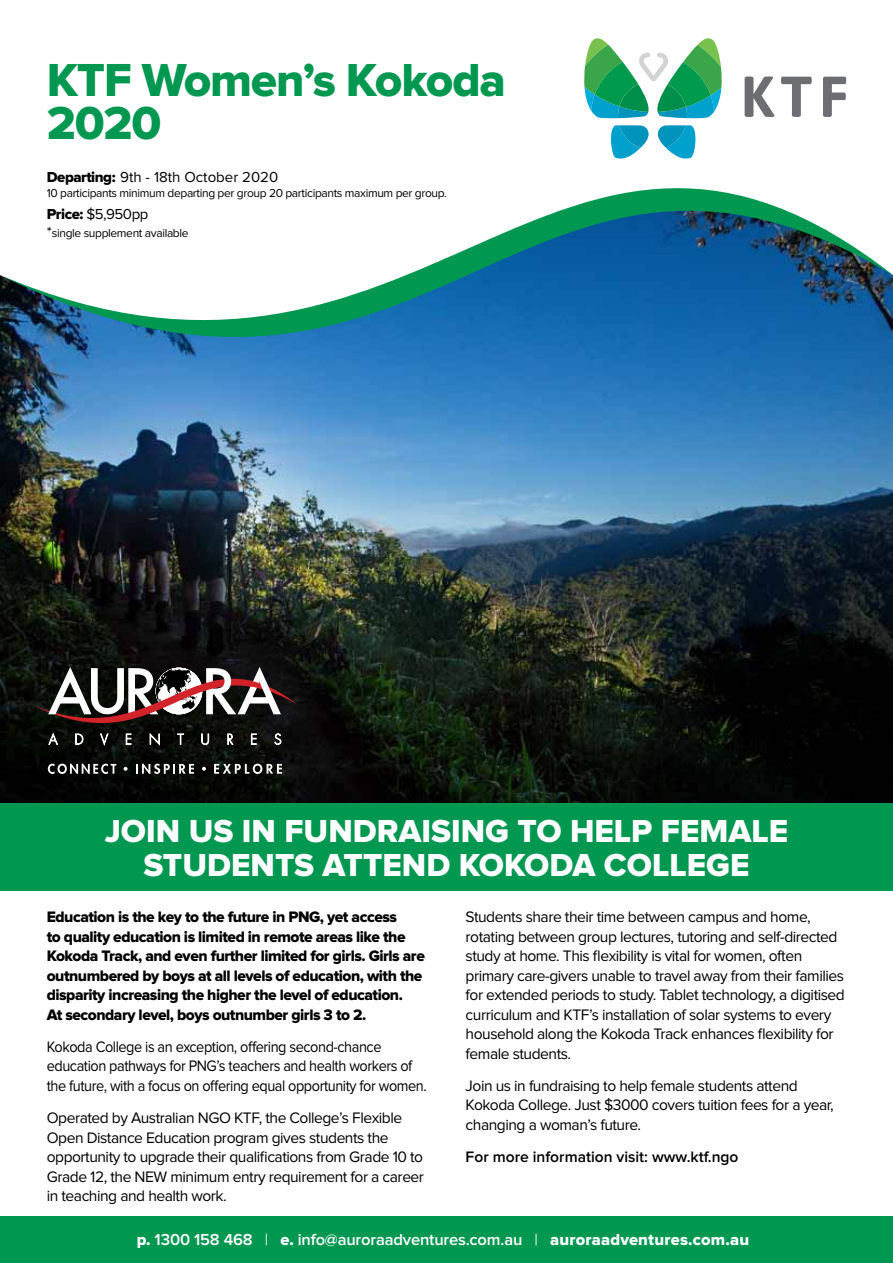
<style>
.page{position:relative;width:893px;height:1263px;background:#fff}
.page>*{position:absolute;margin:0;border:0;box-sizing:border-box;transform-origin:0 0}
.t1{font:48px/43.5px "Proxima Nova Extrabld";letter-spacing:-.025em;color:#009851}
.t2{font:33px/33.6px "Proxima Nova Extrabld";color:#fff;text-align:center}
.t3{font:600 16.5px "Proxima Nova";letter-spacing:-.01em;color:#fff}
.t4{font:15.75px/19.5px "Proxima Nova";letter-spacing:-.03em;color:#000}
.t5{font:15.75px/19.5px "Proxima Nova Extrabld";letter-spacing:-.03em;color:#000}
.t6{font:15.75px/19.5px "Proxima Nova";letter-spacing:-.03em;color:#000;scale:.92 1}
.t7{font:600 15.75px "Proxima Nova";color:#000}
.t8{font:15px "Proxima Nova";color:#000}
.t9{font:12px "Proxima Nova";letter-spacing:-.03em;color:#000}
.s1{font-family:"Proxima Nova Extrabld"}
.s2{font-size:15px}
.s3{font-family:"Proxima Nova Extrabld";font-weight:400}
.s4{font-weight:400}
</style>
<div class="page">
<img style="left:0;top:367px;width:892px;height:437px">
<svg style="left:0;top:76px;width:893px;height:291px"></svg>
<div style="left:0;top:804px;width:893px;height:87px;background:#009851"></div>
<div style="left:0;top:1216px;width:893px;height:47px;background:#009851"></div>
<svg style="left:19px;top:645px;width:294px;height:152px;background:#070906"></svg>
<svg style="left:32px;top:625px;width:265px;height:149px;background:#322e2c"></svg>
<svg style="left:745px;top:77px;width:30px;height:40px"></svg>
<svg style="left:781px;top:77px;width:31px;height:40px"></svg>
<svg style="left:823px;top:77px;width:23px;height:40px"></svg>
<svg style="left:608px;top:125px;width:91px;height:34px"></svg>
<svg style="left:584px;top:38px;width:138px;height:80px"></svg>
<h1 class="t1" style="left:47px;top:60px;width:461px">KTF Women’s Kokoda<br>2020</h1>
<p class="t8" style="left:47px;top:170px;width:233px"><span class="s1">Departing:</span> 9th - 18th October 2020</p>
<p class="t9" style="left:47px;top:187px;width:402px">10 participants minimum departing per group 20 participants maximum per group.</p>
<p class="t8" style="left:47px;top:207px;width:103px"><span class="s1">Price:</span> $5,950pp</p>
<p class="t9" style="left:47px;top:228px;width:143px"><span class="s2">*</span>single supplement available</p>
<h2 class="t2" style="left:105px;top:815px;width:685px">Join us in fundraising to help female students attend Kokoda College</h2>
<p class="t5" style="left:47px;top:908px;width:380px">Education is the key to the future in PNG, yet access<br>to quality education is limited in remote areas like the Kokoda Track, and even further limited for girls. Girls are outnumbered by boys at all levels of education, with the disparity increasing the higher the level of education.<br>At secondary level, boys outnumber girls 3 to 2.</p>
<p class="t6" style="left:47px;top:1037px;width:415px">Kokoda College is an exception, offering second-chance education pathways for PNG’s teachers and health workers of the future, with a focus on offering equal opportunity for women.</p>
<p class="t4" style="left:47px;top:1109px;width:379px">Operated by Australian NGO KTF, the College’s Flexible Open Distance Education program gives students the opportunity to upgrade their qualifications from Grade 10 to Grade 12, the NEW minimum entry requirement for a career in teaching and health work.</p>
<p class="t4" style="left:466px;top:908px;width:381px">Students share their time between campus and home, rotating between group lectures, tutoring and self-directed study at home. This flexibility is vital for women, often primary care-givers unable to travel away from their families for extended periods to study. Tablet technology, a digitised curriculum and KTF’s installation of solar systems to every household along the Kokoda Track enhances flexibility for female students.</p>
<p class="t4" style="left:466px;top:1076px;width:370px">Join us in fundraising to help female students attend<br>Kokoda College. Just $3000 covers tuition fees for a year, changing a woman’s future.</p>
<p class="t7" style="left:466px;top:1150px;width:274px">For more information visit: www.ktf.ngo</p>
<p class="t3" style="left:137px;top:1231px;width:614px"><span class="s3">p.</span> 1300 158 468 <span class="s4">|</span> <span class="s3">e.</span> info@auroraadventures.com.au <span class="s4">|</span> <span class="s3">auroraadventures.com.au</span></p>
</div>
